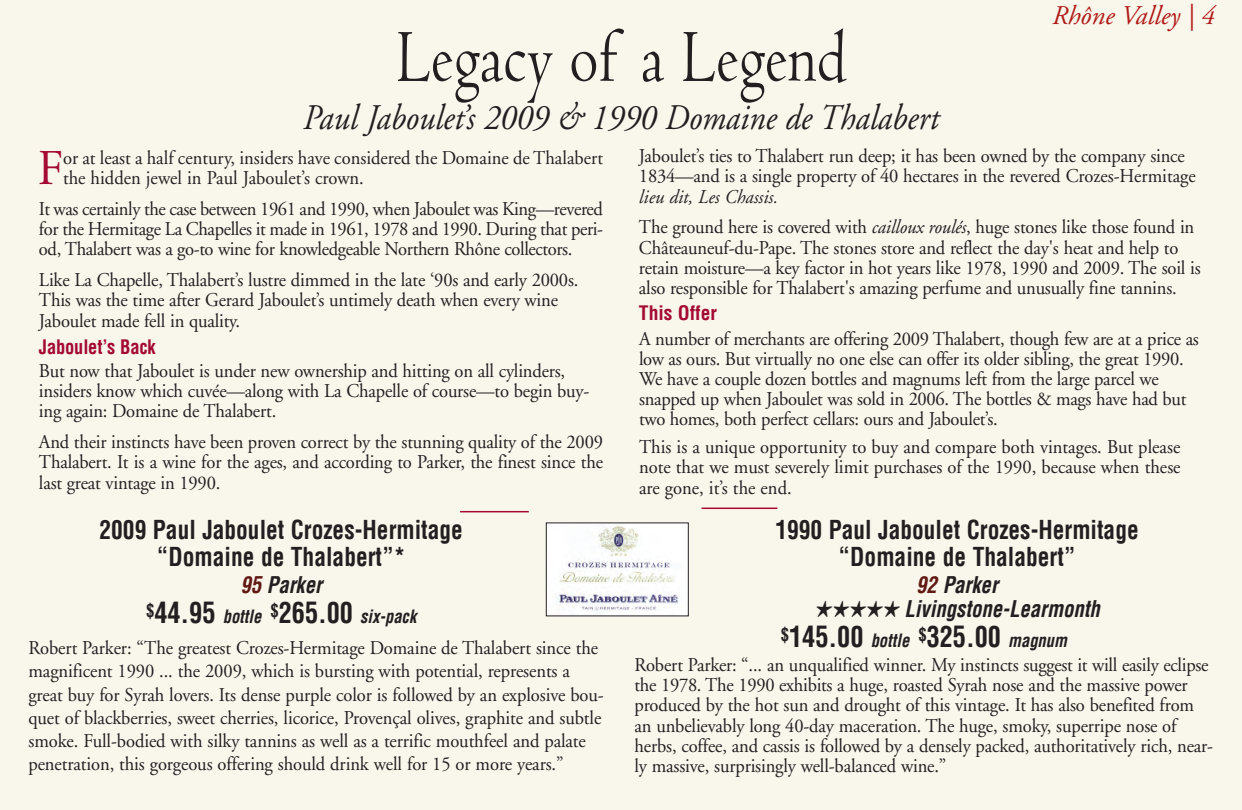
<style>
.page{position:relative;width:1242px;height:810px;background:#f9f6ec}
.page>*{position:absolute;margin:0;border:0;box-sizing:border-box;transform-origin:0 0}
.t1{font:78px "Centaur";color:#231f20;scale:.8 1}
.t2{font:49.95px "Adobe Garamond";color:#a30a34;scale:.95 1}
.t3{font:italic 36px "Adobe Garamond";color:#231f20;scale:.9 1}
.t4{font:700 condensed 28.5px "Helvetica";color:#231f20;scale:.92 1}
.t5{font:italic 27px "Adobe Garamond";color:#b11a16}
.t6{font:700 condensed 25.5px/27px "Helvetica";color:#231f20;text-align:center;scale:.92 1}
.t7{font:italic 700 condensed 22.5px/24px "Helvetica";color:#231f20;text-align:center;scale:.92 1}
.t8{font:19.5px/20.2px "Adobe Garamond";letter-spacing:-.01em;color:#231f20;scale:.95 1}
.t9{font:700 condensed 19.5px "Helvetica";letter-spacing:-.01em;color:#a30a34;scale:.95 1}
.t10{font:700 condensed 19.5px "Helvetica";letter-spacing:-.01em;color:#a30a34}
.t11{font:italic 700 condensed 18px "Helvetica";color:#231f20;scale:.92 1}
.s1{color:#601913}
.s2{font-style:normal;font-size:28.5px}
.s3{font-style:italic}
.s4{font-family:"Monotype Sorts";font-weight:400;font-stretch:normal}
.s5{font-style:italic;font-size:18px}
</style>
<div class="page">
<img style="left:548px;top:525px;width:139px;height:89px">
<div style="left:546px;top:523px;width:143px;height:93px;border:1px solid #231f20"></div>
<hr style="left:460px;top:511px;width:69px;height:1px;background:#a30a34">
<hr style="left:702px;top:508px;width:75px;height:1px;background:#a30a34">
<h1 class="t1" style="left:395px;top:15px;width:565px">Legacy of a Legend</h1>
<h3 class="t3" style="left:303px;top:103px;width:708px">Paul Jaboulet’s 2009 &amp; 1990 Domaine de Thalabert</h3>
<h3 class="t5" style="left:1052px;top:5px;width:164px">Rhône Valley | 4</h3>
<h2 class="t2" style="left:38px;top:148px;width:28px">F</h2>
<p class="t8" style="left:63px;top:149px;width:570px">or at least a half century, insiders have considered the Domaine de Thalabert the hidden jewel in Paul Jaboulet’s crown.</p>
<p class="t8" style="left:39px;top:200px;width:595px;text-align:justify">It was certainly the case between 1961 and 1990, when Jaboulet was King—revered for the Hermitage La Chapelles it made in 1961, 1978 and 1990. During that peri&shy;od, Thalabert was a go-to wine for knowledgeable Northern Rhône collectors.</p>
<p class="t8" style="left:39px;top:271px;width:569px">Like La Chapelle, Thalabert’s lustre dimmed in the late ‘90s and early 2000s.<br>This was the time after Gerard Jaboulet’s untimely death when every wine<br>Jaboulet made fell in quality.</p>
<p class="t9" style="left:39px;top:335px;width:124px">Jaboulet’s Back</p>
<p class="t8" style="left:39px;top:362px;width:581px">But now that Jaboulet is under new ownership and hitting on all cylinders, insiders know which cuvée—along with La Chapelle of course—to begin buy&shy;ing again: Domaine de Thalabert.</p>
<p class="t8" style="left:39px;top:434px;width:595px;text-align:justify">And their instincts have been proven correct by the stunning quality of the 2009<br>Thalabert. It is a wine for the ages, and according to Parker, the finest since the last great vintage in 1990.</p>
<h3 class="t6" style="left:100px;top:516px;width:397px">2009 Paul Jaboulet Crozes-Hermitage “Domaine de Thalabert”*</h3>
<p class="t7" style="left:240px;top:573px;width:95px"><span class="s1">95</span> Parker</p>
<p class="t11" style="left:146px;top:606px;width:299px"><sup>$</sup> <span class="s2">4 4 . 9 5</span> bottle <sup>$</sup> <span class="s2">2 6 5 . 0 0</span> six-pack</p>
<p class="t8" style="left:28px;top:638px;width:607px;line-height:23.2px">Robert Parker: “The greatest Crozes-Hermitage Domaine de Thalabert since the magnificent 1990 ... the 2009, which is bursting with potential, represents a great buy for Syrah lovers. Its dense purple color is followed by an explosive bou&shy;quet of blackberries, sweet cherries, licorice, Provençal olives, graphite and subtle smoke. Full-bodied with silky tannins as well as a terrific mouthfeel and palate penetration, this gorgeous offering should drink well for 15 or more years.”</p>
<p class="t8" style="left:639px;top:148px;width:588px">Jaboulet’s ties to Thalabert run deep; it has been owned by the company since<br>1834—and is a single property of 40 hectares in the revered Crozes-Hermitage</p>
<p class="t8" style="left:639px;top:183px;width:586px;line-height:30.8px"><span class="s3">lieu dit, Les Chassis.<br></span>The ground here is covered with <span class="s3">cailloux roulés</span>, huge stones like those found in</p>
<p class="t8" style="left:639px;top:239px;width:593px">Châteauneuf-du-Pape. The stones store and reflect the day's heat and help to retain moisture—a key factor in hot years like 1978, 1990 and 2009. The soil is also responsible for Thalabert's amazing perfume and unusually fine tannins.</p>
<p class="t10" style="left:639px;top:301px;width:79px">This Offer</p>
<p class="t8" style="left:639px;top:330px;width:591px">A number of merchants are offering 2009 Thalabert, though few are at a price as low as ours. But virtually no one else can offer its older sibling, the great 1990.<br>We have a couple dozen bottles and magnums left from the large parcel we snapped up when Jaboulet was sold in 2006. The bottles &amp; mags have had but two homes, both perfect cellars: ours and Jaboulet’s.</p>
<p class="t8" style="left:639px;top:439px;width:572px;text-align:justify">This is a unique opportunity to buy and compare both vintages. But please note that we must severely limit purchases of the 1990, because when these are gone, it’s the end.</p>
<h3 class="t6" style="left:775px;top:516px;width:397px">1990 Paul Jaboulet Crozes-Hermitage “Domaine de Thalabert”</h3>
<p class="t7" style="left:814px;top:573px;width:317px"><span class="s1">92</span> Parker<br><span class="s4">HHHHH</span> Livingstone-Learmonth</p>
<h3 class="t4" style="left:781px;top:620px;width:316px"><sup>$</sup>145.00 <span class="s5">bottle</span> <sup>$</sup>325.00 <span class="s5">magnum</span></h3>
<p class="t8" style="left:635px;top:656px;width:611px">Robert Parker: “... an unqualified winner. My instincts suggest it will easily eclipse the 1978. The 1990 exhibits a huge, roasted Syrah nose and the massive power produced by the hot sun and drought of this vintage. It has also benefited from an unbelievably long 40-day maceration. The huge, smoky, superripe nose of herbs, coffee, and cassis is followed by a densely packed, authoritatively rich, near&shy;ly massive, surprisingly well-balanced wine.”</p>
</div>
